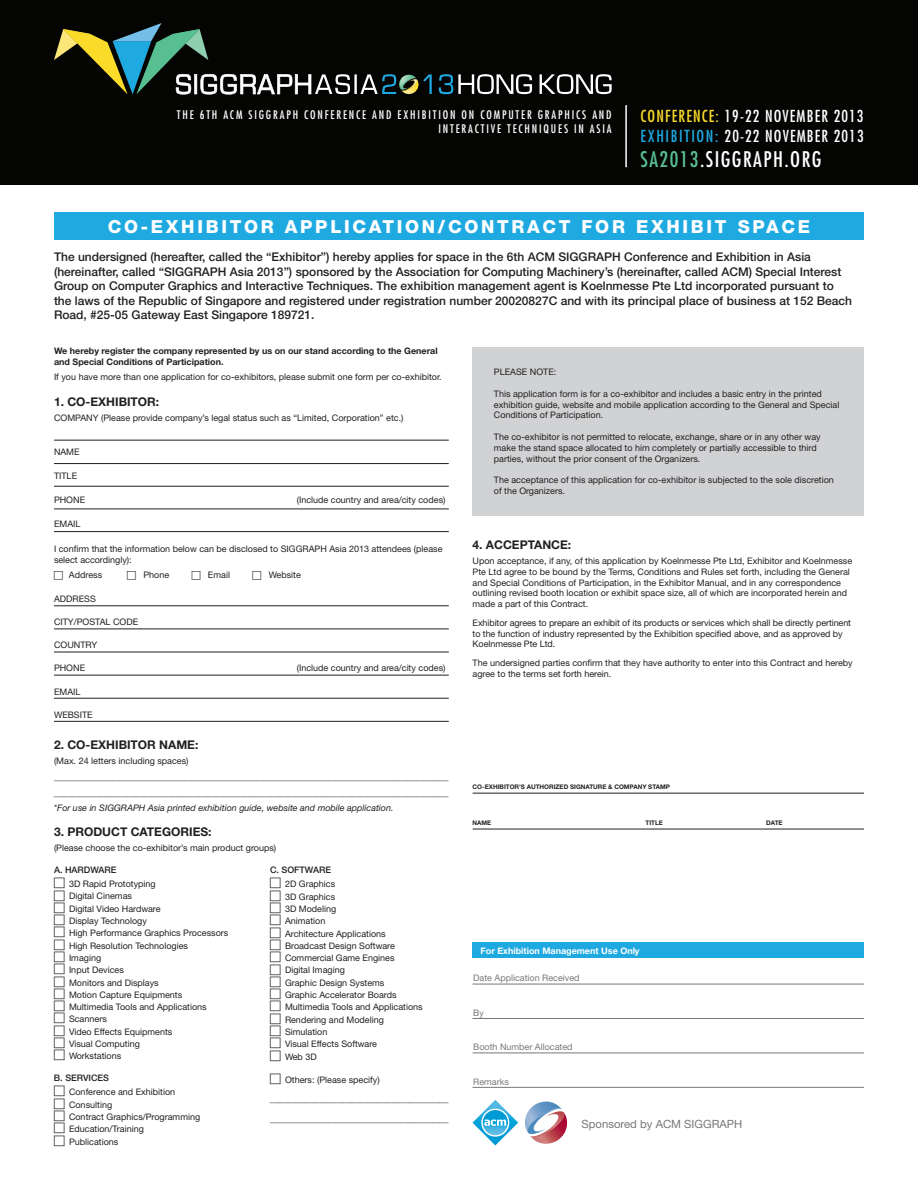
<style>
.page{position:relative;width:918px;height:1188px;background:#fff}
.page>*{position:absolute;margin:0;border:0;box-sizing:border-box;transform-origin:0 0}
.t1{font:condensed 21px "Futura";letter-spacing:.07em;color:#fff}
.t2{font:800 18px "Helvetica Neue";letter-spacing:.15em;color:#fff}
.t3{font:condensed 16.2px/19.4px "Futura";letter-spacing:.07em;color:#fff}
.t4{font:500 12px/14.4px "Helvetica Neue";color:#231f20}
.t5{font:700 12px "Helvetica Neue";color:#231f20}
.t6{font:condensed 11.55px/14px "Futura";letter-spacing:.155em;color:#fff;text-align:right}
.t7{font:11.4px "Helvetica Neue";color:#76787b}
.t8{font:9px/12.3px "Helvetica Neue";color:#231f20}
.t9{font:700 9px/10.8px "Helvetica Neue";color:#231f20}
.t10{font:italic 9px "Helvetica Neue";color:#231f20}
.t11{font:9px "Helvetica Neue";color:#76787b}
.t12{font:500 9px "Helvetica Neue";color:#231f20}
.t13{font:700 9px "Helvetica Neue";color:#fff}
.t14{font:700 6.3px "Helvetica Neue";color:#231f20}
.s1{color:#fadb29}
.s2{color:#1fa9e1}
.s3{color:#58bf92}
</style>
<div class="page">
<div style="left:54px;top:213px;width:810px;height:27px;background:#1fa9e1"></div>
<hr style="left:472px;top:1018px;width:392px;height:1px;background:#76787b">
<hr style="left:472px;top:984px;width:392px;height:1px;background:#76787b">
<hr style="left:472px;top:1053px;width:392px;height:1px;background:#76787b">
<hr style="left:472px;top:1087px;width:392px;height:1px;background:#76787b">
<div style="left:472px;top:943px;width:392px;height:15px;background:#1fa9e1"></div>
<svg style="left:472px;top:1100px;width:96px;height:46px"></svg>
<div style="left:0;top:0;width:918px;height:184px;background:#040503"></div>
<hr style="left:625px;top:105px;width:2px;height:62px;background:#fff">
<svg style="left:54px;top:23px;width:378px;height:72px"></svg>
<svg style="left:439px;top:74px;width:93px;height:20px"></svg>
<svg style="left:540px;top:74px;width:72px;height:20px"></svg>
<div style="left:473px;top:347px;width:391px;height:168px;background:#d1d2d4"></div>
<hr style="left:54px;top:463px;width:395px;height:1px;background:#231f20">
<hr style="left:54px;top:440px;width:395px;height:1px;background:#231f20">
<hr style="left:54px;top:486px;width:395px;height:1px;background:#231f20">
<hr style="left:54px;top:509px;width:395px;height:1px;background:#231f20">
<hr style="left:54px;top:531px;width:395px;height:1px;background:#231f20">
<hr style="left:54px;top:606px;width:395px;height:1px;background:#231f20">
<hr style="left:54px;top:629px;width:395px;height:1px;background:#231f20">
<hr style="left:54px;top:652px;width:395px;height:1px;background:#231f20">
<hr style="left:54px;top:675px;width:395px;height:1px;background:#231f20">
<hr style="left:54px;top:698px;width:395px;height:1px;background:#231f20">
<hr style="left:54px;top:721px;width:395px;height:1px;background:#231f20">
<hr style="left:473px;top:829px;width:391px;height:1px;background:#231f20">
<hr style="left:473px;top:793px;width:391px;height:1px;background:#231f20">
<p class="t6" style="left:177px;top:108px;width:436px">THE 6TH ACM SIGGRAPH CONFERENCE AND EXHIBITION ON COMPUTER GRAPHICS AND<br>INTERACTIVE TECHNIQUES IN ASIA</p>
<h3 class="t3" style="left:641px;top:107px;width:225px"><span class="s1">CONFERENCE:</span> 19-22 NOVEMBER 2013<br><span class="s2">EXHIBITION:</span> 20-22 NOVEMBER 2013</h3>
<h1 class="t1" style="left:641px;top:146px;width:183px"><span class="s3">SA2013</span>.SIGGRAPH.ORG</h1>
<h2 class="t2" style="left:108px;top:216px;width:704px">CO-EXHIBITOR APPLICATION/CONTRACT FOR EXHIBIT SPACE</h2>
<p class="t4" style="left:54px;top:250px;width:800px">The undersigned (hereafter, called the “Exhibitor”) hereby applies for space in the 6th ACM SIGGRAPH Conference and Exhibition in Asia (hereinafter, called “SIGGRAPH Asia 2013”) sponsored by the Association for Computing Machinery’s (hereinafter, called ACM) Special Interest Group on Computer Graphics and Interactive Techniques. The exhibition management agent is Koelnmesse Pte Ltd incorporated pursuant to the laws of the Republic of Singapore and registered under registration number 20020827C and with its principal place of business at 152 Beach Road, #25-05 Gateway East Singapore 189721.</p>
<p class="t9" style="left:54px;top:345px;width:385px">We hereby register the company represented by us on our stand according to the General and Special Conditions of Participation.</p>
<p class="t8" style="left:54px;top:371px;width:389px">If you have more than one application for co-exhibitors, please submit one form per co-exhibitor.</p>
<h3 class="t5" style="left:54px;top:394px;width:107px">1. CO-EXHIBITOR:</h3>
<p class="t8" style="left:54px;top:411px;width:351px">COMPANY (Please provide company’s legal status such as “Limited, Corporation” etc.)</p>
<p class="t8" style="left:54px;top:446px;width:27px">NAME</p>
<p class="t8" style="left:54px;top:470px;width:25px">TITLE</p>
<p class="t8" style="left:54px;top:494px;width:33px">PHONE</p>
<p class="t8" style="left:297px;top:494px;width:150px">(Include country and area/city codes)</p>
<p class="t8" style="left:54px;top:518px;width:28px">EMAIL</p>
<p class="t8" style="left:54px;top:544px;width:390px;line-height:10.8px">I confirm that the information below can be disclosed to SIGGRAPH Asia 2013 attendees (please select accordingly):</p>
<p class="t8" style="left:69px;top:569px;width:35px">Address</p>
<p class="t8" style="left:143px;top:569px;width:27px">Phone</p>
<p class="t8" style="left:208px;top:569px;width:24px">Email</p>
<p class="t8" style="left:269px;top:569px;width:34px">Website</p>
<p class="t8" style="left:54px;top:592px;width:43px">ADDRESS</p>
<p class="t8" style="left:54px;top:615px;width:86px">CITY/POSTAL CODE</p>
<p class="t8" style="left:54px;top:639px;width:45px">COUNTRY</p>
<p class="t8" style="left:54px;top:662px;width:33px">PHONE</p>
<p class="t8" style="left:297px;top:662px;width:150px">(Include country and area/city codes)</p>
<p class="t8" style="left:54px;top:685px;width:28px">EMAIL</p>
<p class="t8" style="left:54px;top:708px;width:40px">WEBSITE</p>
<h3 class="t5" style="left:54px;top:737px;width:146px">2. CO-EXHIBITOR NAME:</h3>
<p class="t8" style="left:54px;top:753px;width:396px;line-height:15.9px">(Max. 24 letters including spaces) _______________________________________________________________________________________ _______________________________________________________________________________________</p>
<p class="t10" style="left:54px;top:802px;width:341px">*For use in SIGGRAPH Asia printed exhibition guide, website and mobile application.</p>
<h3 class="t5" style="left:54px;top:824px;width:159px">3. PRODUCT CATEGORIES:</h3>
<p class="t8" style="left:54px;top:842px;width:224px">(Please choose the co-exhibitor’s main product groups)</p>
<p class="t12" style="left:54px;top:864px;width:64px">A. HARDWARE</p>
<p class="t8" style="left:69px;top:878px;width:161px">3D Rapid Prototyping<br>Digital Cinemas<br>Digital Video Hardware<br>Display Technology<br>High Performance Graphics Processors<br>High Resolution Technologies<br>Imaging<br>Input Devices<br>Monitors and Displays<br>Motion Capture Equipments<br>Multimedia Tools and Applications<br>Scanners<br>Video Effects Equipments<br>Visual Computing<br>Workstations</p>
<p class="t12" style="left:54px;top:1072px;width:57px">B. SERVICES</p>
<p class="t8" style="left:69px;top:1086px;width:133px">Conference and Exhibition<br>Consulting<br>Contract Graphics/Programming<br>Education/Training<br>Publications</p>
<p class="t8" style="left:494px;top:366px;width:64px">PLEASE NOTE:</p>
<p class="t8" style="left:494px;top:388px;width:347px;line-height:10.8px">This application form is for a co-exhibitor and includes a basic entry in the printed exhibition guide, website and mobile application according to the General and Special<br>Conditions of Participation.</p>
<p class="t8" style="left:494px;top:431px;width:328px;line-height:10.8px">The co-exhibitor is not permitted to relocate, exchange, share or in any other way make the stand space allocated to him completely or partially accessible to third parties, without the prior consent of the Organizers.</p>
<p class="t8" style="left:494px;top:475px;width:342px;line-height:10.8px">The acceptance of this application for co-exhibitor is subjected to the sole discretion of the Organizers.</p>
<h3 class="t5" style="left:473px;top:537px;width:100px">4. ACCEPTANCE:</h3>
<p class="t8" style="left:473px;top:555px;width:381px;line-height:10.8px">Upon acceptance, if any, of this application by Koelnmesse Pte Ltd, Exhibitor and Koelnmesse Pte Ltd agree to be bound by the Terms, Conditions and Rules set forth, including the General and Special Conditions of Participation, in the Exhibitor Manual, and in any correspondence outlining revised booth location or exhibit space size, all of which are incorporated herein and made a part of this Contract.</p>
<p class="t8" style="left:473px;top:617px;width:380px;line-height:10.8px">Exhibitor agrees to prepare an exhibit of its products or services which shall be directly pertinent to the function of industry represented by the Exhibition specified above, and as approved by<br>Koelnmesse Pte Ltd.</p>
<p class="t8" style="left:473px;top:657px;width:382px;line-height:10.8px">The undersigned parties confirm that they have authority to enter into this Contract and hereby agree to the terms set forth herein.</p>
<p class="t14" style="left:473px;top:783px;width:199px">CO-EXHIBITOR’S AUTHORIZED SIGNATURE &amp; COMPANY STAMP</p>
<p class="t14" style="left:473px;top:819px;width:20px">NAME</p>
<p class="t14" style="left:646px;top:819px;width:19px">TITLE</p>
<p class="t14" style="left:766px;top:819px;width:18px">DATE</p>
<p class="t12" style="left:270px;top:864px;width:63px">C. SOFTWARE</p>
<p class="t8" style="left:285px;top:878px;width:139px">2D Graphics<br>3D Graphics<br>3D Modeling<br>Animation<br>Architecture Applications<br>Broadcast Design Software<br>Commercial Game Engines<br>Digital Imaging<br>Graphic Design Systems<br>Graphic Accelerator Boards<br>Multimedia Tools and Applications<br>Rendering and Modeling<br>Simulation<br>Visual Effects Software<br>Web 3D</p>
<p class="t8" style="left:285px;top:1073px;width:96px">Others: (Please specify)</p>
<p class="t8" style="left:270px;top:1089px;width:180px;line-height:19.8px">_______________________________________ _______________________________________</p>
<p class="t13" style="left:481px;top:945px;width:161px">For Exhibition Management Use Only</p>
<p class="t11" style="left:473px;top:973px;width:108px">Date Application Received</p>
<p class="t11" style="left:473px;top:1007px;width:12px">By</p>
<p class="t11" style="left:473px;top:1042px;width:101px">Booth Number Allocated</p>
<p class="t11" style="left:473px;top:1076px;width:37px">Remarks</p>
<p class="t7" style="left:582px;top:1118px;width:162px">Sponsored by ACM SIGGRAPH</p>
</div>
